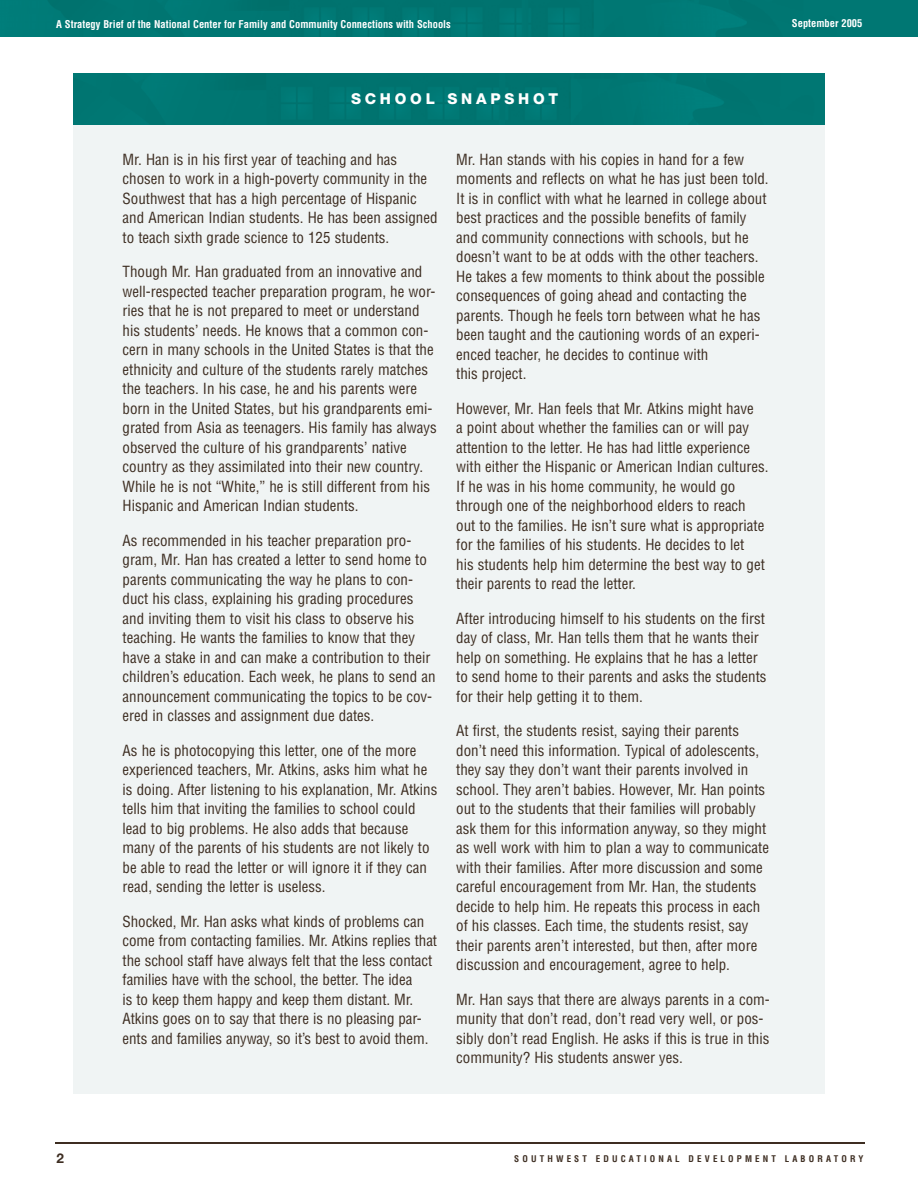
<style>
.page{position:relative;width:918px;height:1188px;background:#fff}
.page>*{position:absolute;margin:0;border:0;box-sizing:border-box;transform-origin:0 0}
.t1{font:condensed 15px/19.5px "Helvetica";color:#3d2d21}
.t2{font:800 15px "Helvetica Neue";letter-spacing:.25em;color:#fff}
.t3{font:700 13.5px "Helvetica Neue";color:#3d2d21}
.t4{font:700 condensed 10.5px "Helvetica";color:#fff}
.t5{font:700 condensed 9px "Helvetica";letter-spacing:.35em;color:#3d2d21}
</style>
<div class="page">
<hr style="left:55px;top:1142px;width:810px;height:2px;background:#3d2d21">
<div style="left:0;top:0;width:917px;height:37px;background:#007773"></div>
<hr style="left:917px;top:0;width:1px;height:37px;background:#207977">
<div style="left:73px;top:87px;width:752px;height:1007px;background:#f0f4f4"></div>
<div style="left:73px;top:74px;width:752px;height:50px;background:#007672"></div>
<p class="t4" style="left:56px;top:17px;width:396px">A Strategy Brief of the National Center for Family and Community Connections with Schools</p>
<p class="t4" style="left:792px;top:17px;width:72px">September 2005</p>
<p class="t2" style="left:351px;top:90px;width:209px">SCHOOL SNAPSHOT</p>
<p class="t1" style="left:123px;top:150px;width:317px">Mr. Han is in his first year of teaching and has chosen to work in a high-poverty community in the Southwest that has a high percentage of Hispanic and American Indian students. He has been assigned to teach sixth grade science to 125 students.</p>
<p class="t1" style="left:123px;top:262px;width:316px">Though Mr. Han graduated from an innovative and well-respected teacher preparation program, he wor&shy;ries that he is not prepared to meet or understand his students’ needs. He knows that a common con&shy;cern in many schools in the United States is that the ethnicity and culture of the students rarely matches the teachers. In his case, he and his parents were born in the United States, but his grandparents emi&shy;grated from Asia as teenagers. His family has always observed the culture of his grandparents’ native country as they assimilated into their new country.<br>While he is not “White,” he is still different from his Hispanic and American Indian students.</p>
<p class="t1" style="left:123px;top:531px;width:314px">As recommended in his teacher preparation pro&shy;gram, Mr. Han has created a letter to send home to parents communicating the way he plans to con&shy;duct his class, explaining his grading procedures and inviting them to visit his class to observe his teaching. He wants the families to know that they have a stake in and can make a contribution to their children’s education. Each week, he plans to send an announcement communicating the topics to be cov&shy;ered in classes and assignment due dates.</p>
<p class="t1" style="left:123px;top:741px;width:316px">As he is photocopying this letter, one of the more experienced teachers, Mr. Atkins, asks him what he is doing. After listening to his explanation, Mr. Atkins tells him that inviting the families to school could lead to big problems. He also adds that because many of the parents of his students are not likely to be able to read the letter or will ignore it if they can read, sending the letter is useless.</p>
<p class="t1" style="left:123px;top:912px;width:316px">Shocked, Mr. Han asks what kinds of problems can come from contacting families. Mr. Atkins replies that the school staff have always felt that the less contact families have with the school, the better. The idea<br>is to keep them happy and keep them distant. Mr.<br>Atkins goes on to say that there is no pleasing par&shy;ents and families anyway, so it’s best to avoid them.</p>
<p class="t1" style="left:456px;top:150px;width:314px">Mr. Han stands with his copies in hand for a few moments and reflects on what he has just been told.<br>It is in conflict with what he learned in college about best practices and the possible benefits of family and community connections with schools, but he doesn’t want to be at odds with the other teachers.<br>He takes a few moments to think about the possible consequences of going ahead and contacting the parents. Though he feels torn between what he has been taught and the cautioning words of an experi&shy;enced teacher, he decides to continue with<br>this project.</p>
<p class="t1" style="left:456px;top:399px;width:314px">However, Mr. Han feels that Mr. Atkins might have<br>a point about whether the families can or will pay attention to the letter. He has had little experience with either the Hispanic or American Indian cultures.<br>If he was in his home community, he would go through one of the neighborhood elders to reach out to the families. He isn’t sure what is appropriate for the families of his students. He decides to let<br>his students help him determine the best way to get their parents to read the letter.</p>
<p class="t1" style="left:456px;top:609px;width:312px">After introducing himself to his students on the first day of class, Mr. Han tells them that he wants their help on something. He explains that he has a letter to send home to their parents and asks the students for their help getting it to them.</p>
<p class="t1" style="left:456px;top:721px;width:314px">At first, the students resist, saying their parents don’t need this information. Typical of adolescents, they say they don’t want their parents involved in school. They aren’t babies. However, Mr. Han points out to the students that their families will probably ask them for this information anyway, so they might as well work with him to plan a way to communicate with their families. After more discussion and some careful encouragement from Mr. Han, the students decide to help him. He repeats this process in each of his classes. Each time, the students resist, say their parents aren’t interested, but then, after more discussion and encouragement, agree to help.</p>
<p class="t1" style="left:456px;top:990px;width:315px">Mr. Han says that there are always parents in a com&shy;munity that don’t read, don’t read very well, or pos&shy;sibly don’t read English. He asks if this is true in this community? His students answer yes.</p>
<p class="t3" style="left:57px;top:1149px;width:9px">2</p>
<p class="t5" style="left:514px;top:1153px;width:351px">SOUTHWEST EDUCATIONAL DEVELOPMENT LABORATORY</p>
</div>
